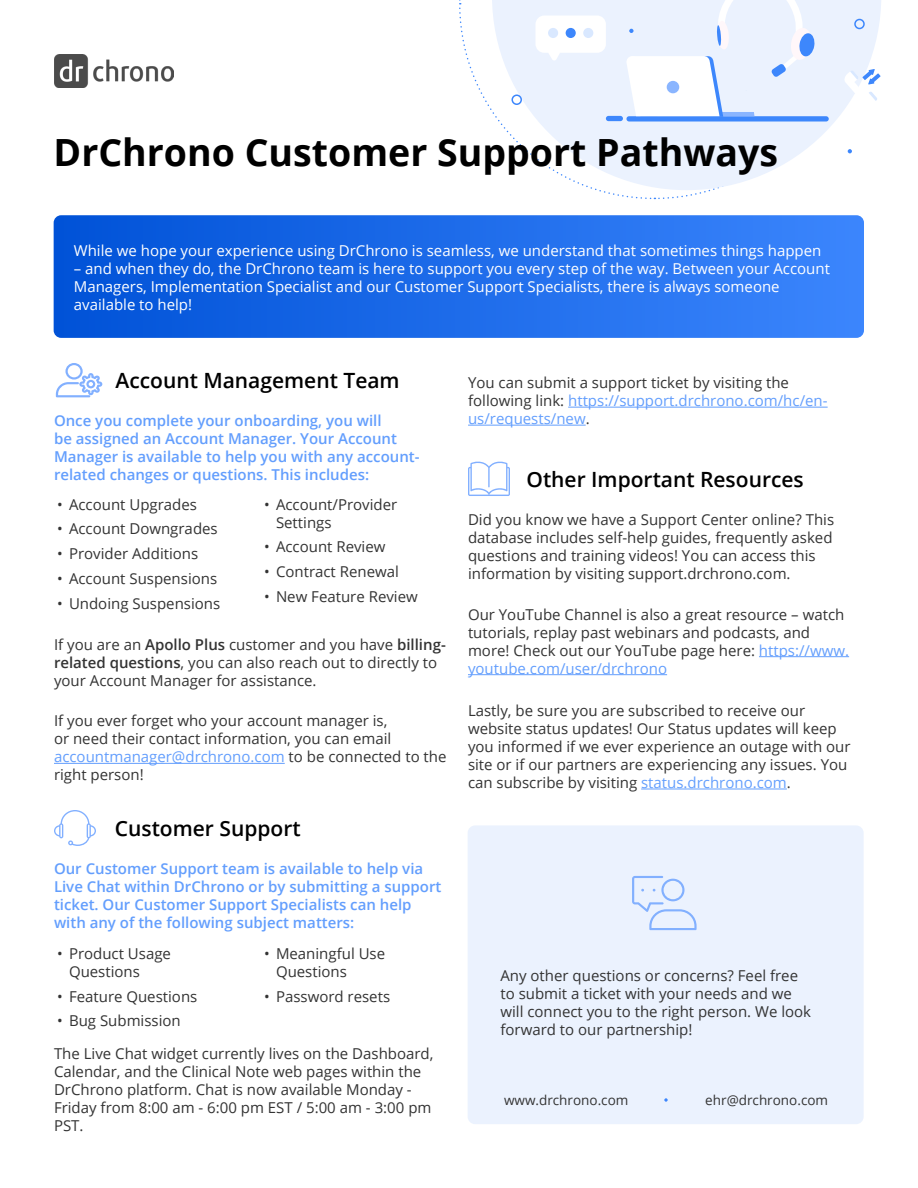
<style>
.page{position:relative;width:918px;height:1188px;background:#fff}
.page>*{position:absolute;margin:0;border:0;box-sizing:border-box;transform-origin:0 0}
.t1{font:700 37.5px "Open Sans";color:#000}
.subtitle{font:600 21px "Open Sans";color:#000}
.body{font:15px/18px "Open Sans";color:#333}
.body-2{font:600 15px/18px "Open Sans";color:#639efd}
.body-3{font:15px/18px "Open Sans";color:#fff}
.headline{font:13.5px "Open Sans";color:#333}
.s1{font-weight:600}
.s2{color:#639efd}
.s3{color:#649ffd}
</style>
<div class="page">
<div style="left:468px;top:825px;width:396px;height:299px;background:#ebf2fe;border-radius:8px"></div>
<svg style="left:54px;top:215px;width:810px;height:123px;background:#1e6ce9"></svg>
<img style="left:54px;top:54px;width:120px;height:33px">
<hr style="left:54px;top:763px;width:231px;height:1px;background:#639efd">
<hr style="left:759px;top:656px;width:90px;height:1px;background:#639efd">
<hr style="left:468px;top:674px;width:199px;height:1px;background:#639efd">
<hr style="left:641px;top:789px;width:146px;height:1px;background:#649ffd">
<svg style="left:56px;top:363px;width:46px;height:34px"></svg>
<svg style="left:54px;top:810px;width:42px;height:36px"></svg>
<svg style="left:468px;top:461px;width:42px;height:35px"></svg>
<svg style="left:664px;top:1098px;width:4px;height:4px"></svg>
<svg style="left:459px;top:0;width:422px;height:200px"></svg>
<svg style="left:632px;top:876px;width:65px;height:54px"></svg>
<hr style="left:568px;top:407px;width:260px;height:1px;background:#639efd">
<hr style="left:468px;top:425px;width:118px;height:1px;background:#639efd">
<p class="t1" style="left:54px;top:126px;width:726px">DrChrono Customer Support Pathways</p>
<p class="body-3" style="left:74px;top:241px;width:749px">While we hope your experience using DrChrono is seamless, we understand that sometimes things happen</p>
<p class="body-3" style="left:74px;top:259px;width:758px">– and when they do, the DrChrono team is here to support you every step of the way. Between your Account<br>Managers, Implementation Specialist and our Customer Support Specialists, there is always someone available to help!</p>
<p class="subtitle" style="left:116px;top:366px;width:286px">Account Management Team</p>
<p class="body-2" style="left:54px;top:412px;width:367px">Once you complete your onboarding, you will<br>be assigned an Account Manager. Your Account Manager is available to help you with any account&shy;related changes or questions. This includes:</p>
<p class="body" style="left:57px;top:495px;width:142px">• Account Upgrades</p>
<p class="body" style="left:57px;top:519px;width:162px">• Account Downgrades</p>
<p class="body" style="left:57px;top:544px;width:143px">• Provider Additions</p>
<p class="body" style="left:57px;top:569px;width:162px">• Account Suspensions</p>
<p class="body" style="left:57px;top:594px;width:165px">• Undoing Suspensions</p>
<p class="body" style="left:276px;top:495px;width:123px;text-indent:-12px">• Account/Provider<br>Settings</p>
<p class="body" style="left:264px;top:537px;width:123px">• Account Review</p>
<p class="body" style="left:264px;top:562px;width:136px">• Contract Renewal</p>
<p class="body" style="left:264px;top:587px;width:155px">• New Feature Review</p>
<p class="body" style="left:54px;top:635px;width:393px">If you are an <span class="s1">Apollo Plus</span> customer and you have <span class="s1">billing&shy;related questions</span>, you can also reach out to directly to your Account Manager for assistance.</p>
<p class="body" style="left:54px;top:711px;width:394px">If you ever forget who your account manager is,<br>or need their contact information, you can email <span class="s2">accountmanager@drchrono.com</span> to be connected to the right person!</p>
<p class="subtitle" style="left:115px;top:814px;width:187px">Customer Support</p>
<p class="body-2" style="left:54px;top:859px;width:389px">Our Customer Support team is available to help via Live Chat within DrChrono or by submitting a support ticket. Our Customer Support Specialists can help with any of the following subject matters:</p>
<p class="body" style="left:69px;top:944px;width:103px;text-indent:-12px">• Product Usage<br>Questions</p>
<p class="body" style="left:57px;top:987px;width:142px">• Feature Questions</p>
<p class="body" style="left:57px;top:1012px;width:125px">• Bug Submission</p>
<p class="body" style="left:276px;top:944px;width:111px;text-indent:-12px">• Meaningful Use<br>Questions</p>
<p class="body" style="left:264px;top:987px;width:128px">• Password resets</p>
<p class="body" style="left:54px;top:1045px;width:381px">The Live Chat widget currently lives on the Dashboard, Calendar, and the Clinical Note web pages within the DrChrono platform. Chat is now available Monday - Friday from 8:00 am - 6:00 pm EST / 5:00 am - 3:00 pm PST.</p>
<p class="body" style="left:468px;top:373px;width:361px">You can submit a support ticket by visiting the following link: <span class="s2">https://support.drchrono.com/hc/en&shy;us/requests/new</span>.</p>
<p class="subtitle" style="left:526px;top:465px;width:279px">Other Important Resources</p>
<p class="body" style="left:468px;top:510px;width:368px">Did you know we have a Support Center online? This database includes self-help guides, frequently asked questions and training videos! You can access this information by visiting support.drchrono.com.</p>
<p class="body" style="left:468px;top:605px;width:383px">Our YouTube Channel is also a great resource – watch tutorials, replay past webinars and podcasts, and more! Check out our YouTube page here: <span class="s2">https://www. youtube.com/user/drchrono</span></p>
<p class="body" style="left:468px;top:701px;width:384px">Lastly, be sure you are subscribed to receive our website status updates! Our Status updates will keep you informed if we ever experience an outage with our site or if our partners are experiencing any issues. You can subscribe by visiting <span class="s3">status.drchrono.com</span>.</p>
<p class="body" style="left:500px;top:966px;width:312px">Any other questions or concerns? Feel free to submit a ticket with your needs and we will connect you to the right person. We look forward to our partnership!</p>
<p class="headline" style="left:504px;top:1091px;width:126px">www.drchrono.com</p>
<p class="headline" style="left:705px;top:1091px;width:124px">ehr@drchrono.com</p>
</div>
